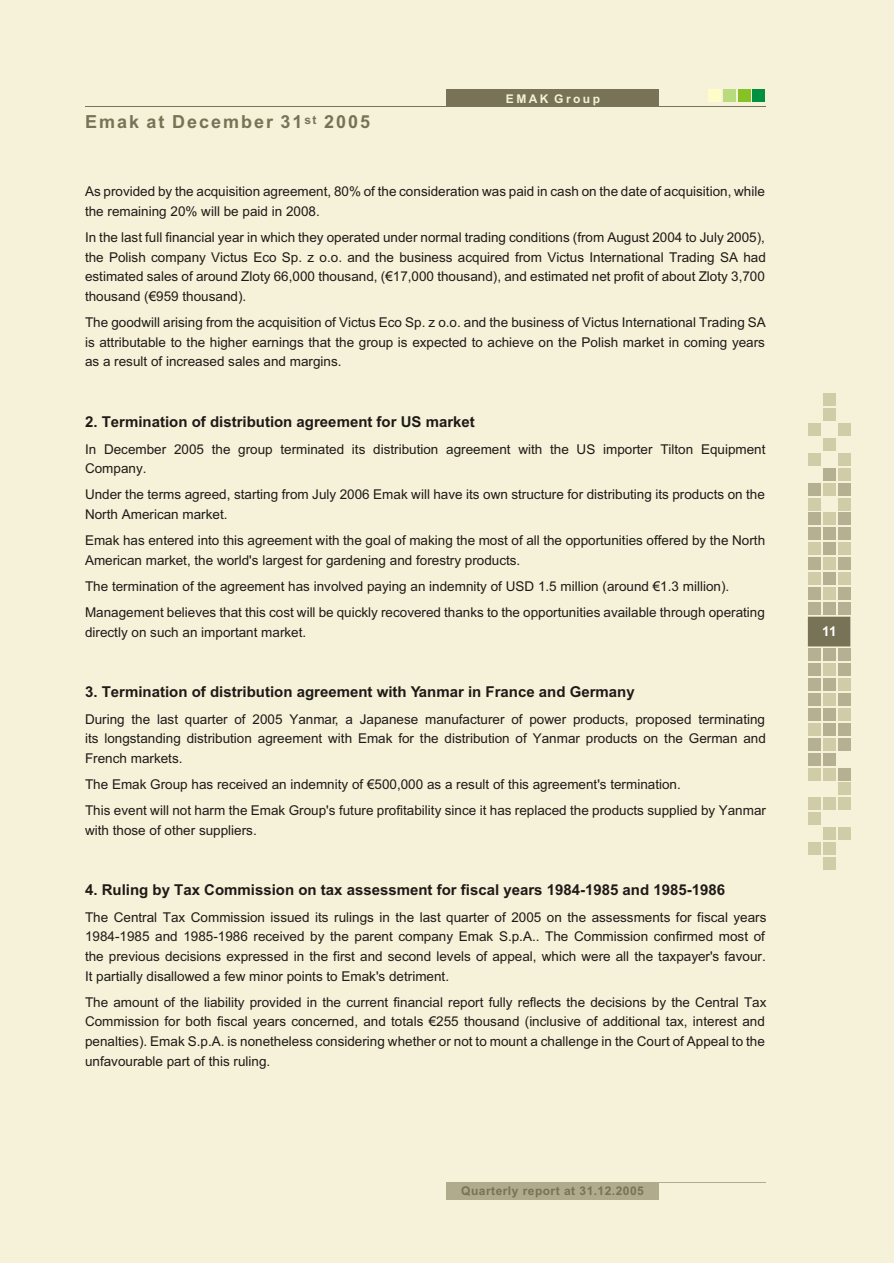
<style>
.page{position:relative;width:894px;height:1263px;background:#f5f2d9}
.page>*{position:absolute;margin:0;border:0;box-sizing:border-box;transform-origin:0 0}
.t1{font:700 18px "Arial";letter-spacing:.11em;color:#787357}
.t2{font:700 15px "Arial";color:#1f1a17}
.t3{font:13.5px/19.6px "Arial";color:#1f1a17}
.t4{font:700 13.5px "Arial";color:#fff}
.t5{font:700 12px "Arial";letter-spacing:.04em;color:#787357}
.t6{font:700 12px "Arial";letter-spacing:.2em;color:#f5f2d9}
</style>
<div class="page">
<hr style="left:85px;top:106px;width:680px;height:1px;background:#787357">
<div style="left:446px;top:89px;width:213px;height:17px;background:#787357"></div>
<div style="left:753px;top:89px;width:12px;height:13px;background:#009140"></div>
<div style="left:738px;top:89px;width:12px;height:13px;background:#85c226"></div>
<div style="left:723px;top:89px;width:13px;height:13px;background:#badb7d"></div>
<div style="left:708px;top:89px;width:13px;height:13px;background:#fffcc9"></div>
<svg style="left:808px;top:617px;width:42px;height:29px"></svg>
<div style="left:808px;top:602px;width:13px;height:13px;background:#b5b091"></div>
<div style="left:823px;top:602px;width:13px;height:13px;background:#b5b091"></div>
<div style="left:838px;top:602px;width:12px;height:13px;background:#b5b091"></div>
<div style="left:808px;top:587px;width:13px;height:13px;background:#b5b091"></div>
<div style="left:823px;top:587px;width:13px;height:13px;background:#d1cca8"></div>
<div style="left:838px;top:587px;width:12px;height:13px;background:#b5b091"></div>
<div style="left:808px;top:572px;width:13px;height:13px;background:#d1cca8"></div>
<div style="left:823px;top:572px;width:13px;height:13px;background:#b5b091"></div>
<div style="left:838px;top:572px;width:12px;height:13px;background:#d1cca8"></div>
<div style="left:808px;top:557px;width:13px;height:13px;background:#b5b091"></div>
<div style="left:823px;top:557px;width:13px;height:13px;background:#d1cca8"></div>
<div style="left:838px;top:557px;width:12px;height:13px;background:#b5b091"></div>
<div style="left:808px;top:542px;width:13px;height:13px;background:#d1cca8"></div>
<div style="left:823px;top:542px;width:13px;height:13px;background:#b5b091"></div>
<div style="left:838px;top:542px;width:12px;height:13px;background:#d1cca8"></div>
<div style="left:808px;top:527px;width:13px;height:13px;background:#b5b091"></div>
<div style="left:823px;top:527px;width:13px;height:13px;background:#b5b091"></div>
<div style="left:838px;top:527px;width:12px;height:13px;background:#b5b091"></div>
<div style="left:808px;top:513px;width:13px;height:12px;background:#b5b091"></div>
<div style="left:823px;top:513px;width:13px;height:12px;background:#d1cca8"></div>
<div style="left:838px;top:513px;width:12px;height:12px;background:#b5b091"></div>
<div style="left:808px;top:498px;width:13px;height:12px;background:#d1cca8"></div>
<div style="left:838px;top:498px;width:12px;height:12px;background:#d1cca8"></div>
<div style="left:808px;top:483px;width:13px;height:13px;background:#b5b091"></div>
<div style="left:823px;top:483px;width:13px;height:13px;background:#d1cca8"></div>
<div style="left:838px;top:483px;width:12px;height:13px;background:#b5b091"></div>
<div style="left:808px;top:453px;width:13px;height:13px;background:#d1cca8"></div>
<div style="left:808px;top:423px;width:13px;height:13px;background:#d1cca8"></div>
<div style="left:823px;top:468px;width:13px;height:13px;background:#b5b091"></div>
<div style="left:823px;top:438px;width:13px;height:13px;background:#d1cca8"></div>
<div style="left:823px;top:408px;width:13px;height:13px;background:#d1cca8"></div>
<div style="left:838px;top:468px;width:12px;height:13px;background:#d1cca8"></div>
<div style="left:838px;top:453px;width:12px;height:13px;background:#d1cca8"></div>
<div style="left:838px;top:423px;width:12px;height:13px;background:#d1cca8"></div>
<div style="left:823px;top:393px;width:13px;height:13px;background:#d1cca8"></div>
<div style="left:838px;top:649px;width:12px;height:12px;background:#b5b091"></div>
<div style="left:823px;top:649px;width:13px;height:12px;background:#b5b091"></div>
<div style="left:808px;top:649px;width:13px;height:12px;background:#b5b091"></div>
<div style="left:838px;top:663px;width:12px;height:13px;background:#b5b091"></div>
<div style="left:823px;top:663px;width:13px;height:13px;background:#d1cca8"></div>
<div style="left:808px;top:663px;width:13px;height:13px;background:#b5b091"></div>
<div style="left:838px;top:678px;width:12px;height:13px;background:#d1cca8"></div>
<div style="left:823px;top:678px;width:13px;height:13px;background:#b5b091"></div>
<div style="left:808px;top:678px;width:13px;height:13px;background:#b5b091"></div>
<div style="left:838px;top:693px;width:12px;height:13px;background:#b5b091"></div>
<div style="left:823px;top:693px;width:13px;height:13px;background:#d1cca8"></div>
<div style="left:808px;top:693px;width:13px;height:13px;background:#b5b091"></div>
<div style="left:838px;top:708px;width:12px;height:13px;background:#d1cca8"></div>
<div style="left:823px;top:708px;width:13px;height:13px;background:#b5b091"></div>
<div style="left:808px;top:708px;width:13px;height:13px;background:#b5b091"></div>
<div style="left:838px;top:723px;width:12px;height:13px;background:#b5b091"></div>
<div style="left:823px;top:723px;width:13px;height:13px;background:#b5b091"></div>
<div style="left:808px;top:723px;width:13px;height:13px;background:#d1cca8"></div>
<div style="left:838px;top:738px;width:12px;height:13px;background:#b5b091"></div>
<div style="left:823px;top:738px;width:13px;height:13px;background:#d1cca8"></div>
<div style="left:808px;top:738px;width:13px;height:13px;background:#b5b091"></div>
<div style="left:823px;top:753px;width:13px;height:13px;background:#b5b091"></div>
<div style="left:808px;top:753px;width:13px;height:13px;background:#b5b091"></div>
<div style="left:838px;top:768px;width:12px;height:12px;background:#b5b091"></div>
<div style="left:823px;top:768px;width:13px;height:12px;background:#d1cca8"></div>
<div style="left:808px;top:768px;width:13px;height:12px;background:#d1cca8"></div>
<div style="left:838px;top:783px;width:12px;height:12px;background:#d1cca8"></div>
<div style="left:838px;top:797px;width:12px;height:13px;background:#d1cca8"></div>
<div style="left:838px;top:827px;width:12px;height:13px;background:#d1cca8"></div>
<div style="left:823px;top:857px;width:13px;height:13px;background:#d1cca8"></div>
<div style="left:823px;top:797px;width:13px;height:13px;background:#d1cca8"></div>
<div style="left:823px;top:827px;width:13px;height:13px;background:#d1cca8"></div>
<div style="left:823px;top:842px;width:13px;height:13px;background:#d1cca8"></div>
<div style="left:808px;top:797px;width:13px;height:13px;background:#d1cca8"></div>
<div style="left:808px;top:812px;width:13px;height:13px;background:#d1cca8"></div>
<div style="left:808px;top:842px;width:13px;height:13px;background:#d1cca8"></div>
<hr style="left:459px;top:1182px;width:306px;height:1px;background:#b0ab8c">
<div style="left:446px;top:1182px;width:213px;height:17px;background:#b0ab8c"></div>
<p class="t5" style="left:305px;top:115px;width:14px">st</p>
<h1 class="t1" style="left:85px;top:115px;width:287px">Emak at December 31 2005</h1>
<p class="t6" style="left:506px;top:94px;width:96px">EMAK Group</p>
<p class="t3" style="left:85px;top:183px;width:681px">As provided by the acquisition agreement, 80% of the consideration was paid in cash on the date of acquisition, while the remaining 20% will be paid in 2008.</p>
<p class="t3" style="left:85px;top:229px;width:682px;text-align:justify">In the last full financial year in which they operated under normal trading conditions (from August 2004 to July 2005), the Polish company Victus Eco Sp. z o.o. and the business acquired from Victus International Trading SA had estimated sales of around Zloty 66,000 thousand, (€17,000 thousand), and estimated net profit of about Zloty 3,700 thousand (€959 thousand).</p>
<p class="t3" style="left:85px;top:314px;width:682px;text-align:justify">The goodwill arising from the acquisition of Victus Eco Sp. z o.o. and the business of Victus International Trading SA is attributable to the higher earnings that the group is expected to achieve on the Polish market in coming years as a result of increased sales and margins.</p>
<p class="t2" style="left:85px;top:416px;width:391px">2. Termination of distribution agreement for US market</p>
<p class="t3" style="left:85px;top:440px;width:682px">In December 2005 the group terminated its distribution agreement with the US importer Tilton Equipment<br>Company.</p>
<p class="t3" style="left:85px;top:486px;width:681px">Under the terms agreed, starting from July 2006 Emak will have its own structure for distributing its products on the<br>North American market.</p>
<p class="t3" style="left:85px;top:532px;width:682px">Emak has entered into this agreement with the goal of making the most of all the opportunities offered by the North<br>American market, the world's largest for gardening and forestry products.</p>
<p class="t3" style="left:85px;top:574px;width:681px;line-height:26.1px">The termination of the agreement has involved paying an indemnity of USD 1.5 million (around €1.3 million).<br>Management believes that this cost will be quickly recovered thanks to the opportunities available through operating</p>
<p class="t3" style="left:85px;top:623px;width:223px">directly on such an important market.</p>
<p class="t2" style="left:85px;top:686px;width:551px">3. Termination of distribution agreement with Yanmar in France and Germany</p>
<p class="t3" style="left:85px;top:710px;width:682px;text-align:justify">During the last quarter of 2005 Yanmar, a Japanese manufacturer of power products, proposed terminating its longstanding distribution agreement with Emak for the distribution of Yanmar products on the German and French markets.</p>
<p class="t3" style="left:85px;top:772px;width:682px;line-height:26.1px">The Emak Group has received an indemnity of €500,000 as a result of this agreement's termination.<br>This event will not harm the Emak Group's future profitability since it has replaced the products supplied by Yanmar</p>
<p class="t3" style="left:85px;top:821px;width:173px">with those of other suppliers.</p>
<p class="t2" style="left:85px;top:884px;width:642px">4. Ruling by Tax Commission on tax assessment for fiscal years 1984-1985 and 1985-1986</p>
<p class="t3" style="left:85px;top:909px;width:683px;text-align:justify">The Central Tax Commission issued its rulings in the last quarter of 2005 on the assessments for fiscal years 1984-1985 and 1985-1986 received by the parent company Emak S.p.A.. The Commission confirmed most of the previous decisions expressed in the first and second levels of appeal, which were all the taxpayer's favour.<br>It partially disallowed a few minor points to Emak's detriment.</p>
<p class="t3" style="left:85px;top:994px;width:683px;text-align:justify">The amount of the liability provided in the current financial report fully reflects the decisions by the Central Tax Commission for both fiscal years concerned, and totals €255 thousand (inclusive of additional tax, interest and penalties). Emak S.p.A. is nonetheless considering whether or not to mount a challenge in the Court of Appeal to the unfavourable part of this ruling.</p>
<p class="t5" style="left:461px;top:1186px;width:184px">Quarterly report at 31.12.2005</p>
<p class="t4" style="left:822px;top:627px;width:16px">11</p>
</div>
